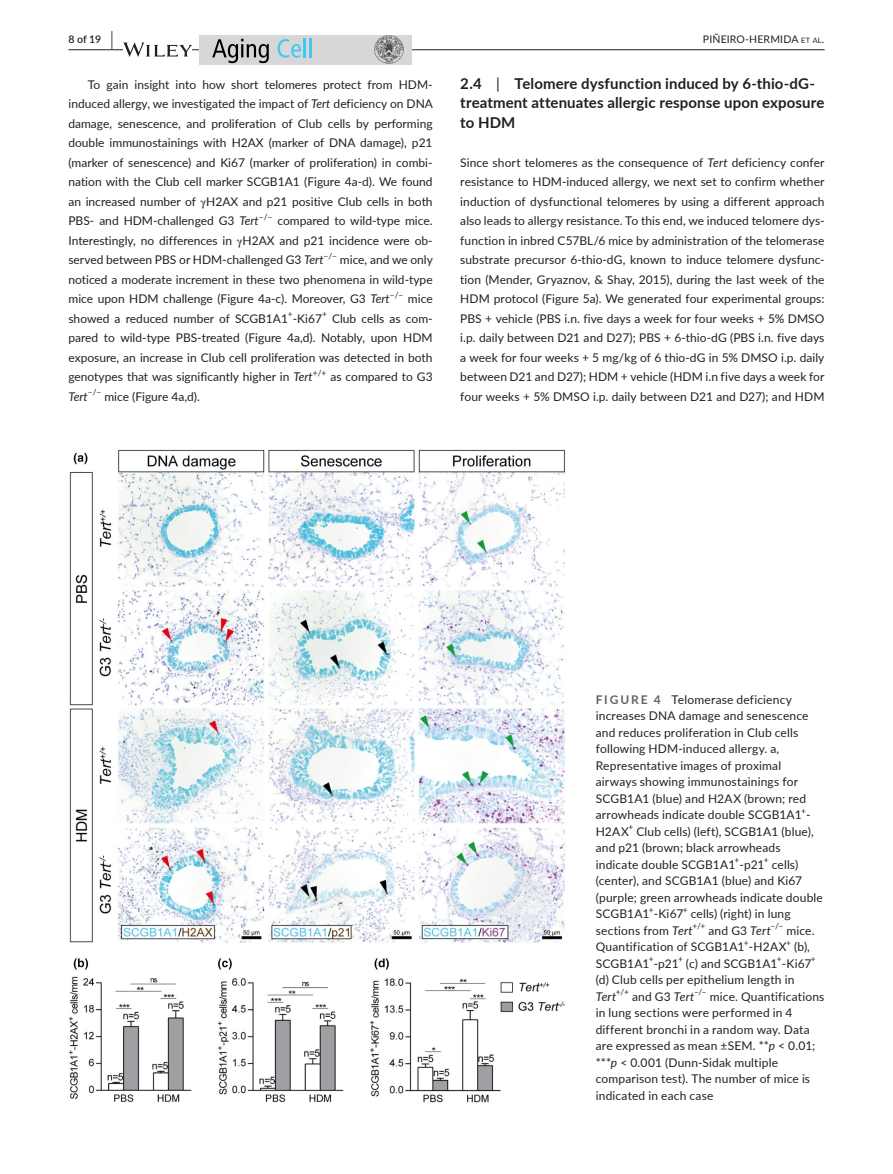
<style>
.page{position:relative;width:893px;height:1174px;background:#fff}
.page>*{position:absolute;margin:0;border:0;box-sizing:border-box;transform-origin:0 0}
.t1{font:700 15px/19.5px "Lato";letter-spacing:.01em;color:#231f20}
.t2{font:12px/19.5px "Lato";letter-spacing:.01em;color:#231f20}
.t3{font:italic 12px "Lato";color:#231f20}
.t4{font:10.5px "Lato";letter-spacing:.015em;color:#231f20}
.t5{font:600 10.5px "Lato";color:#231f20}
.t6{font:8.4px "Lato";color:#231f20}
.s1{font-size:19.5px}
.s2{font-size:7.35px}
.s3{font-style:italic}
.s4{font-family:"STIX"}
.s5{font-weight:400}
.s6{font-weight:700;color:#636366}
</style>
<div class="page">
<hr style="left:68px;top:49px;width:756px;height:1px;background:#231f20">
<svg style="left:123px;top:42px;width:69px;height:15px"></svg>
<div style="left:200px;top:35px;width:212px;height:29px;background:#d7d7d7"></div>
<svg style="left:212px;top:39px;width:57px;height:24px"></svg>
<svg style="left:278px;top:38px;width:28px;height:20px"></svg>
<hr style="left:309px;top:38px;width:3px;height:19px;background:#40c8f4">
<img style="left:375px;top:35px;width:28px;height:29px">
<img style="left:69px;top:449px;width:497px;height:653px">
<p class="t5" style="left:68px;top:31px;width:46px">8 of 19 <span class="s1">|</span></p>
<p class="t4" style="left:703px;top:31px;width:123px">PIÑEIRO-HERMIDA <span class="s2">et al</span>.</p>
<p class="t2" style="left:68px;top:74px;width:366px;text-align:justify;text-indent:20px">To gain insight into how short telomeres protect from HDM&shy;induced allergy, we investigated the impact of <span class="s3">Tert</span> deficiency on DNA damage, senescence, and proliferation of Club cells by performing double immunostainings with H2AX (marker of DNA damage), p21 (marker of senescence) and Ki67 (marker of proliferation) in combi&shy;nation with the Club cell marker SCGB1A1 (Figure 4a-d). We found an increased number of <span class="s4">γ</span>H2AX and p21 positive Club cells in both PBS-- and HDM-challenged G3 <span class="s3">Tert</span></p>
<p class="t1" style="left:460px;top:73px;width:366px">2.4 <span class="s5">|</span> Telomere dysfunction induced by 6-thio-dG&shy;treatment attenuates allergic response upon exposure to HDM</p>
<p class="t2" style="left:460px;top:152px;width:366px;text-align:justify">Since short telomeres as the consequence of <span class="s3">Tert</span> deficiency confer resistance to HDM-induced allergy, we next set to confirm whether induction of dysfunctional telomeres by using a different approach also leads to allergy resistance. To this end, we induced telomere dys&shy;function in inbred C57BL/6 mice by administration of the telomerase substrate precursor 6-thio-dG, known to induce telomere dysfunc&shy;tion (Mender, Gryaznov, &amp; Shay, 2015), during the last week of the HDM protocol (Figure 5a). We generated four experimental groups:<br>PBS + vehicle (PBS i.n. five days a week for four weeks + 5% DMSO i.p. daily between D21 and D27); PBS + 6-thio-dG (PBS i.n. five days a week for four weeks + 5 mg/kg of 6 thio-dG in 5% DMSO i.p. daily between D21 and D27); HDM + vehicle (HDM i.n five days a week for four weeks + 5% DMSO i.p. daily between D21 and D27); and HDM</p>
<p class="t6" style="left:259px;top:211px;width:15px">−/−</p>
<p class="t2" style="left:68px;top:210px;width:366px;text-align:justify;text-indent:209px">compared to wild-type mice.<br>Interestingly, no differences in <span class="s4">γ</span>H2AX and p21 incidence were ob&shy;served between PBS or HDM-challenged G3 <span class="s3">Tert</span></p>
<p class="t6" style="left:324px;top:250px;width:15px">−/−</p>
<p class="t2" style="left:68px;top:249px;width:366px;text-align:justify;text-indent:271px">mice, and we only noticed a moderate increment in these two phenomena in wild-type mice upon HDM challenge (Figure 4a-c). Moreover, G3 <span class="s3">Tert</span></p>
<p class="t6" style="left:390px;top:289px;width:15px">−/−</p>
<p class="t2" style="left:408px;top:288px;width:26px">mice</p>
<p class="t6" style="left:288px;top:308px;width:6px">+</p>
<p class="t6" style="left:322px;top:308px;width:6px">+</p>
<p class="t2" style="left:68px;top:308px;width:366px;text-align:justify;text-indent:264px">Club cells as com&shy;pared to wild-type PBS-treated (Figure 4a,d). Notably, upon HDM exposure, an increase in Club cell proliferation was detected in both genotypes that was significantly higher in <span class="s3">Tert</span></p>
<p class="t2" style="left:68px;top:308px;width:255px">showed a reduced number of SCGB1A1 -Ki67</p>
<p class="t6" style="left:313px;top:367px;width:15px">+/+</p>
<p class="t2" style="left:330px;top:366px;width:104px">as compared to G3</p>
<p class="t3" style="left:68px;top:388px;width:21px">Tert</p>
<p class="t6" style="left:88px;top:386px;width:15px">−/−</p>
<p class="t2" style="left:104px;top:386px;width:97px">mice (Figure 4a,d).</p>
<p class="t2" style="left:596px;top:690px;width:216px;line-height:16.5px"><span class="s6">FIGURE 4</span> Telomerase deficiency increases DNA damage and senescence and reduces proliferation in Club cells following HDM-induced allergy. a,<br>Representative images of proximal airways showing immunostainings for<br>SCGB1A1 (blue) and H2AX (brown; red arrowheads indicate double SCGB1A1<sup>+</sup>-<br>H2AX</p>
<p class="t6" style="left:628px;top:821px;width:6px">+</p>
<p class="t2" style="left:596px;top:822px;width:220px;line-height:16.5px;text-indent:41px">Club cells) (left), SCGB1A1 (blue), and p21 (brown; black arrowheads indicate double SCGB1A1 -p21</p>
<p class="t6" style="left:735px;top:854px;width:6px">+</p>
<p class="t6" style="left:764px;top:854px;width:6px">+</p>
<p class="t2" style="left:596px;top:855px;width:229px;line-height:16.5px;text-indent:176px">cells) (center), and SCGB1A1 (blue) and Ki67 (purple; green arrowheads indicate double<br>SCGB1A1 -Ki67</p>
<p class="t6" style="left:649px;top:904px;width:6px">+</p>
<p class="t6" style="left:683px;top:904px;width:6px">+</p>
<p class="t2" style="left:596px;top:905px;width:196px;line-height:16.5px;text-indent:95px">cells) (right) in lung sections from <span class="s3">Tert</span></p>
<p class="t6" style="left:692px;top:920px;width:15px">+/+</p>
<p class="t2" style="left:708px;top:920px;width:64px">and G3 <span class="s3">Tert</span></p>
<p class="t6" style="left:770px;top:920px;width:14px">−/−</p>
<p class="t2" style="left:596px;top:921px;width:220px;line-height:16.5px;text-indent:191px">mice.<br>Quantification of SCGB1A1 -H2AX</p>
<p class="t6" style="left:744px;top:937px;width:6px">+</p>
<p class="t6" style="left:786px;top:937px;width:6px">+</p>
<p class="t2" style="left:794px;top:936px;width:17px">(b),</p>
<p class="t6" style="left:777px;top:953px;width:6px">+</p>
<p class="t6" style="left:811px;top:953px;width:6px">+</p>
<p class="t2" style="left:596px;top:971px;width:230px;line-height:16.5px">(d) Club cells per epithelium length in <span class="s3">Tert</span><sup>+/+</sup> and G3 <span class="s3">Tert</span><sup>−/−</sup> mice. Quantifications in lung sections were performed in 4 different bronchi in a random way. Data are expressed as mean ±SEM. **<span class="s3">p</span> &lt; 0.01; ***<span class="s3">p</span> &lt; 0.001 (Dunn-Sidak multiple comparison test). The number of mice is indicated in each case</p>
<p class="t6" style="left:649px;top:953px;width:6px">+</p>
<p class="t6" style="left:678px;top:953px;width:6px">+</p>
<p class="t2" style="left:686px;top:953px;width:127px">(c) and SCGB1A1 -Ki67</p>
<p class="t2" style="left:596px;top:953px;width:84px">SCGB1A1 -p21</p>
</div>
